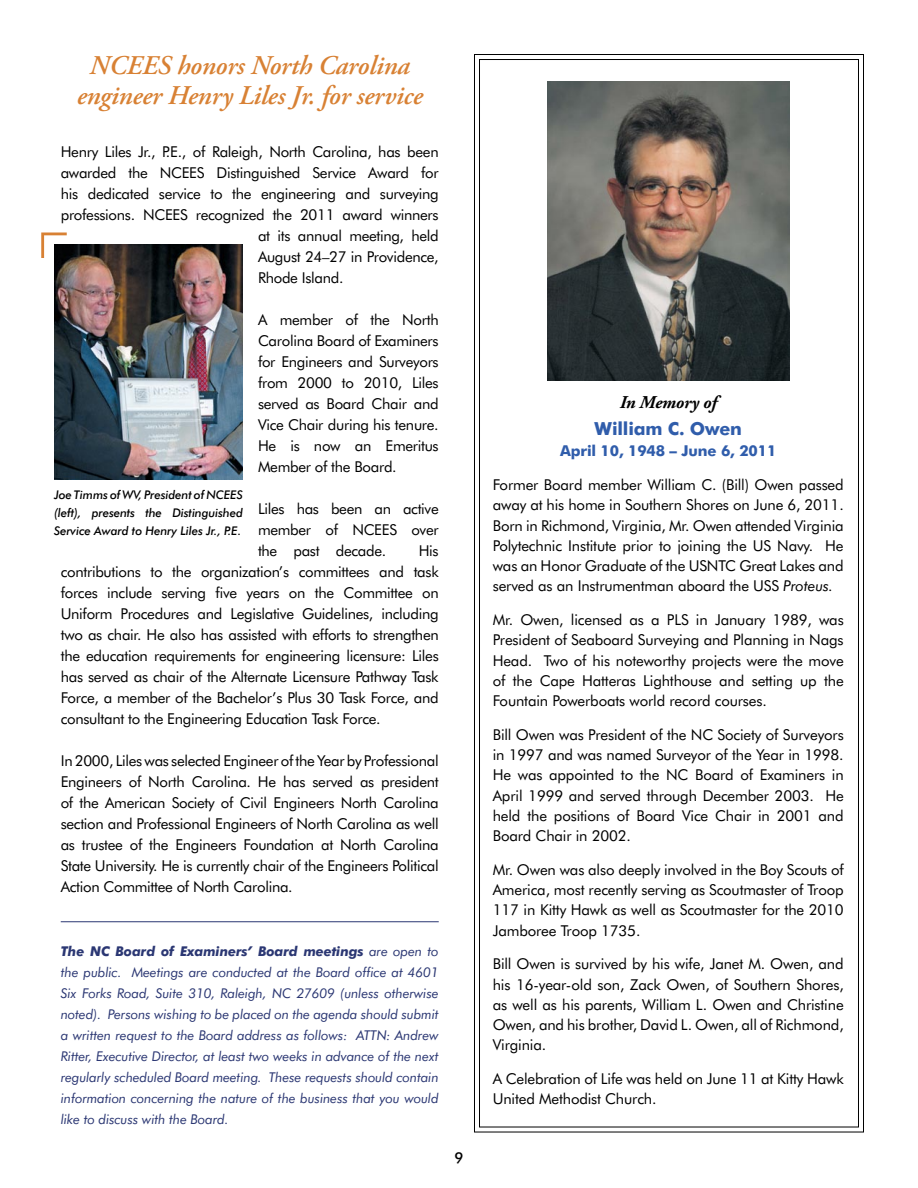
<style>
.page{position:relative;width:918px;height:1188px;background:#fff}
.page>*{position:absolute;margin:0;border:0;box-sizing:border-box;transform-origin:0 0}
.t1{font:italic 600 27px/30px "Adobe Garamond Pro";letter-spacing:-.01em;color:#d88134;text-align:center}
.t2{font:700 18px "Futura BT";letter-spacing:-.01em;color:#305dab}
.t3{font:italic 700 18px "Adobe Garamond Pro";letter-spacing:-.01em;color:#000}
.t4{font:15px/21px "Futura BT";letter-spacing:-.02em;color:#000;text-align:justify}
.t5{font:700 15px "Futura BT";letter-spacing:-.01em;color:#305dab}
.t6{font:italic 13.5px/21px "Futura BT";letter-spacing:-.01em;color:#2b3773;text-align:justify}
.t7{font:italic 500 12px/18px "Futura BT";letter-spacing:-.01em;color:#000;text-align:justify}
.s1{font-weight:700}
.s2{font-style:italic}
</style>
<div class="page">
<svg style="left:474px;top:54px;width:390px;height:1079px"></svg>
<svg style="left:41px;top:232px;width:26px;height:26px"></svg>
<img style="left:547px;top:81px;width:242px;height:300px">
<img style="left:54px;top:244px;width:189px;height:235px">
<hr style="left:61px;top:921px;width:378px;height:1px;background:#2b3773">
<h1 class="t1" style="left:77px;top:51px;width:348px">NCEES honors North Carolina engineer Henry Liles Jr. for service</h1>
<p class="t4" style="left:61px;top:141px;width:379px">Henry Liles Jr., P.E., of Raleigh, North Carolina, has been</p>
<p class="t4" style="left:61px;top:162px;width:379px">awarded the NCEES Distinguished Service Award for</p>
<p class="t4" style="left:61px;top:183px;width:379px">his dedicated service to the engineering and surveying</p>
<p class="t4" style="left:61px;top:204px;width:379px">professions. NCEES recognized the 2011 award winners</p>
<p class="t4" style="left:258px;top:225px;width:182px">at its annual meeting, held</p>
<p class="t4" style="left:258px;top:246px;width:182px">August 24–27 in Providence,</p>
<p class="t4" style="left:258px;top:267px;width:87px">Rhode Island.</p>
<p class="t4" style="left:258px;top:309px;width:182px">A member of the North Carolina Board of Examiners for Engineers and Surveyors from 2000 to 2010, Liles served as Board Chair and Vice Chair during his tenure.<br>He is now an Emeritus Member of the Board.</p>
<p class="t4" style="left:258px;top:498px;width:182px">Liles has been an active member of NCEES over the past decade.</p>
<p class="t7" style="left:54px;top:486px;width:190px">Joe Timms of WV, President of NCEES (left), presents the Distinguished Service Award to Henry Liles Jr., P.E.</p>
<p class="t4" style="left:61px;top:540px;width:380px;text-indent:358px">His contributions to the organization’s committees and task forces include serving five years on the Committee on Uniform Procedures and Legislative Guidelines, including two as chair. He also has assisted with efforts to strengthen the education requirements for engineering licensure: Liles has served as chair of the Alternate Licensure Pathway Task Force, a member of the Bachelor’s Plus 30 Task Force, and consultant to the Engineering Education Task Force.</p>
<p class="t4" style="left:61px;top:750px;width:380px">In 2000, Liles was selected Engineer of the Year by Professional Engineers of North Carolina. He has served as president of the American Society of Civil Engineers North Carolina section and Professional Engineers of North Carolina as well as trustee of the Engineers Foundation at North Carolina State University. He is currently chair of the Engineers Political Action Committee of North Carolina.</p>
<p class="t6" style="left:61px;top:940px;width:380px"><span class="s1">The NC Board of Examiners’ Board meetings</span> are open to the public. Meetings are conducted at the Board office at 4601<br>Six Forks Road, Suite 310, Raleigh, NC 27609 (unless otherwise noted). Persons wishing to be placed on the agenda should submit a written request to the Board address as follows: ATTN: Andrew Ritter, Executive Director, at least two weeks in advance of the next regularly scheduled Board meeting. These requests should contain information concerning the nature of the business that you would like to discuss with the Board.</p>
<p class="t3" style="left:620px;top:391px;width:99px">In Memory of</p>
<p class="t2" style="left:595px;top:418px;width:149px">William C. Owen</p>
<p class="t5" style="left:560px;top:442px;width:218px">April 10, 1948 – June 6, 2011</p>
<p class="t4" style="left:493px;top:474px;width:353px;line-height:20.2px">Former Board member William C. (Bill) Owen passed away at his home in Southern Shores on June 6, 2011.<br>Born in Richmond, Virginia, Mr. Owen attended Virginia Polytechnic Institute prior to joining the US Navy. He was an Honor Graduate of the USNTC Great Lakes and served as an Instrumentman aboard the USS <span class="s2">Proteus.</span></p>
<p class="t4" style="left:493px;top:609px;width:353px;line-height:20.2px">Mr. Owen, licensed as a PLS in January 1989, was President of Seaboard Surveying and Planning in Nags Head. Two of his noteworthy projects were the move of the Cape Hatteras Lighthouse and setting up the Fountain Powerboats world record courses.</p>
<p class="t4" style="left:493px;top:724px;width:353px;line-height:20.2px">Bill Owen was President of the NC Society of Surveyors in 1997 and was named Surveyor of the Year in 1998.<br>He was appointed to the NC Board of Examiners in April 1999 and served through December 2003. He held the positions of Board Vice Chair in 2001 and Board Chair in 2002.</p>
<p class="t4" style="left:493px;top:859px;width:353px;line-height:20.2px">Mr. Owen was also deeply involved in the Boy Scouts of America, most recently serving as Scoutmaster of Troop 117 in Kitty Hawk as well as Scoutmaster for the 2010<br>Jamboree Troop 1735.</p>
<p class="t4" style="left:493px;top:954px;width:353px;line-height:20.2px">Bill Owen is survived by his wife, Janet M. Owen, and his 16-year-old son, Zack Owen, of Southern Shores, as well as his parents, William L. Owen and Christine Owen, and his brother, David L. Owen, all of Richmond, Virginia.</p>
<p class="t4" style="left:493px;top:1068px;width:352px;line-height:20.2px">A Celebration of Life was held on June 11 at Kitty Hawk<br>United Methodist Church.</p>
</div>
